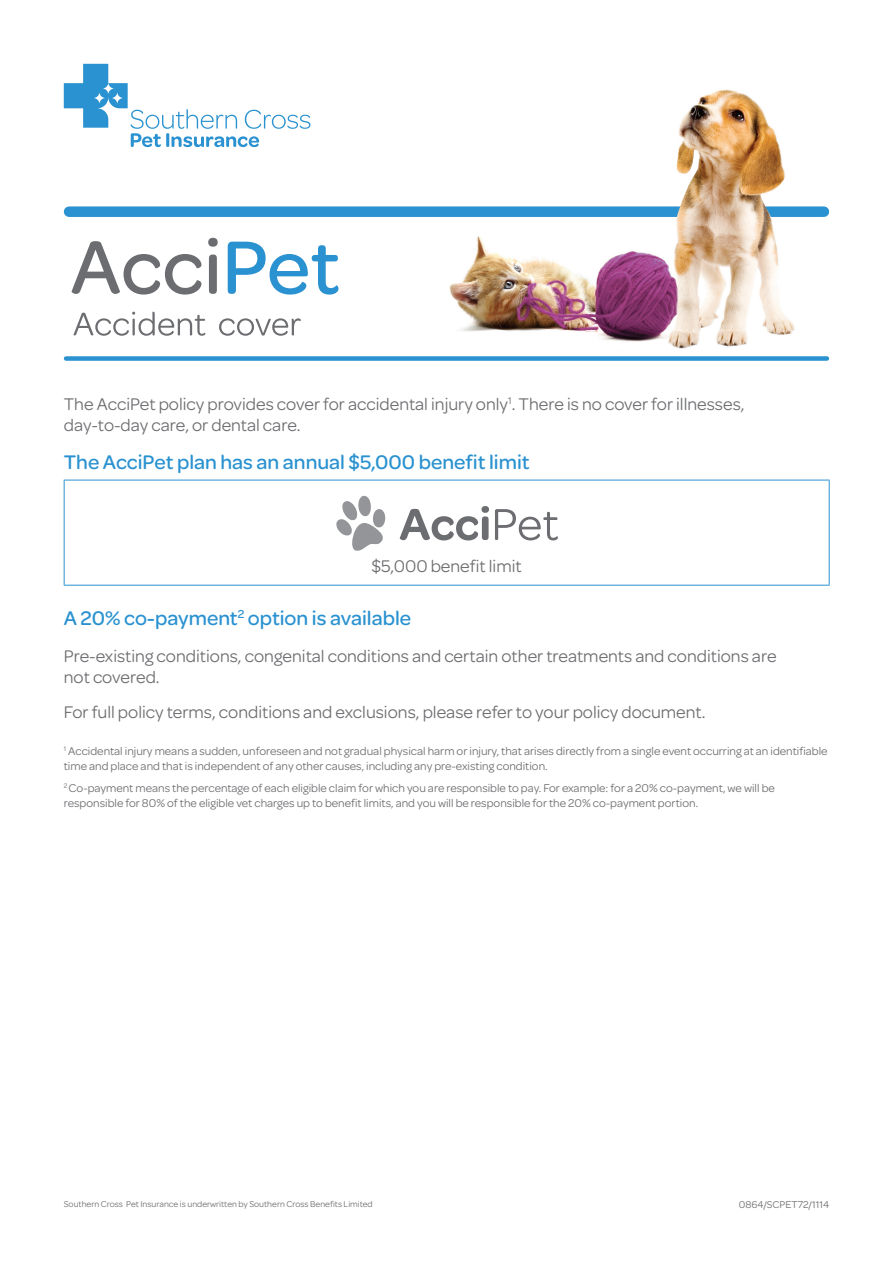
<style>
.page{position:relative;width:893px;height:1263px;background:#fff}
.page>*{position:absolute;margin:0;border:0;box-sizing:border-box;transform-origin:0 0}
.t1{font:500 21px "Omnes";color:#2a92d0}
.t2{font:18px/21.6px "Omnes";color:#6c6d70}
.t3{font:12px/14.4px "Omnes";color:#6c6d70}
.t4{font:10.5px "Omnes";color:#6c6d70}
.t5{font:9px "Omnes";color:#6c6d70}
</style>
<div class="page">
<hr style="left:64px;top:480px;width:766px;height:1px;background:#2a92d0">
<hr style="left:64px;top:480px;width:1px;height:105px;background:#2a92d0">
<hr style="left:829px;top:480px;width:1px;height:105px;background:#2a92d0">
<hr style="left:64px;top:585px;width:766px;height:1px;background:#2a92d0">
<svg style="left:399px;top:506px;width:90px;height:34px"></svg>
<svg style="left:495px;top:509px;width:63px;height:31px"></svg>
<svg style="left:336px;top:495px;width:50px;height:56px"></svg>
<svg style="left:228px;top:242px;width:110px;height:53px"></svg>
<svg style="left:71px;top:238px;width:147px;height:57px"></svg>
<svg style="left:73px;top:312px;width:228px;height:24px"></svg>
<svg style="left:64px;top:64px;width:246px;height:83px"></svg>
<div style="left:69px;top:206px;width:755px;height:11px;background:#2a92d0"></div>
<img style="left:392px;top:89px;width:422px;height:260px">
<div style="left:66px;top:356px;width:761px;height:5px;background:#2a92d0"></div>
<h2 class="t2" style="left:64px;top:392px;width:682px">The AcciPet policy provides cover for accidental injury only<sup>1</sup>. There is no cover for illnesses, day-to-day care, or dental care.</h2>
<h1 class="t1" style="left:64px;top:448px;width:467px">The AcciPet plan has an annual $5,000 benefit limit</h1>
<h2 class="t2" style="left:372px;top:555px;width:152px">$5,000 benefit limit</h2>
<h1 class="t1" style="left:64px;top:604px;width:349px">A 20% co-payment<sup>2</sup> option is available</h1>
<h2 class="t2" style="left:64px;top:644px;width:714px">Pre-existing conditions, congenital conditions and certain other treatments and conditions are not covered.</h2>
<h2 class="t2" style="left:64px;top:700px;width:643px">For full policy terms, conditions and exclusions, please refer to your policy document.</h2>
<p class="t3" style="left:64px;top:743px;width:765px"><sup>1</sup> Accidental injury means a sudden, unforeseen and not gradual physical harm or injury, that arises directly from a single event occurring at an identifiable time and place and that is independent of any other causes, including any pre-existing condition.</p>
<p class="t3" style="left:64px;top:780px;width:713px"><sup>2</sup> Co-payment means the percentage of each eligible claim for which you are responsible to pay. For example: for a 20% co-payment, we will be responsible for 80% of the eligible vet charges up to benefit limits, and you will be responsible for the 20% co-payment portion.</p>
<p class="t5" style="left:64px;top:1198px;width:310px">Southern Cross Pet Insurance is underwritten by Southern Cross Benefits Limited</p>
<p class="t4" style="left:739px;top:1197px;width:92px">0864/SCPET72/1114</p>
</div>
